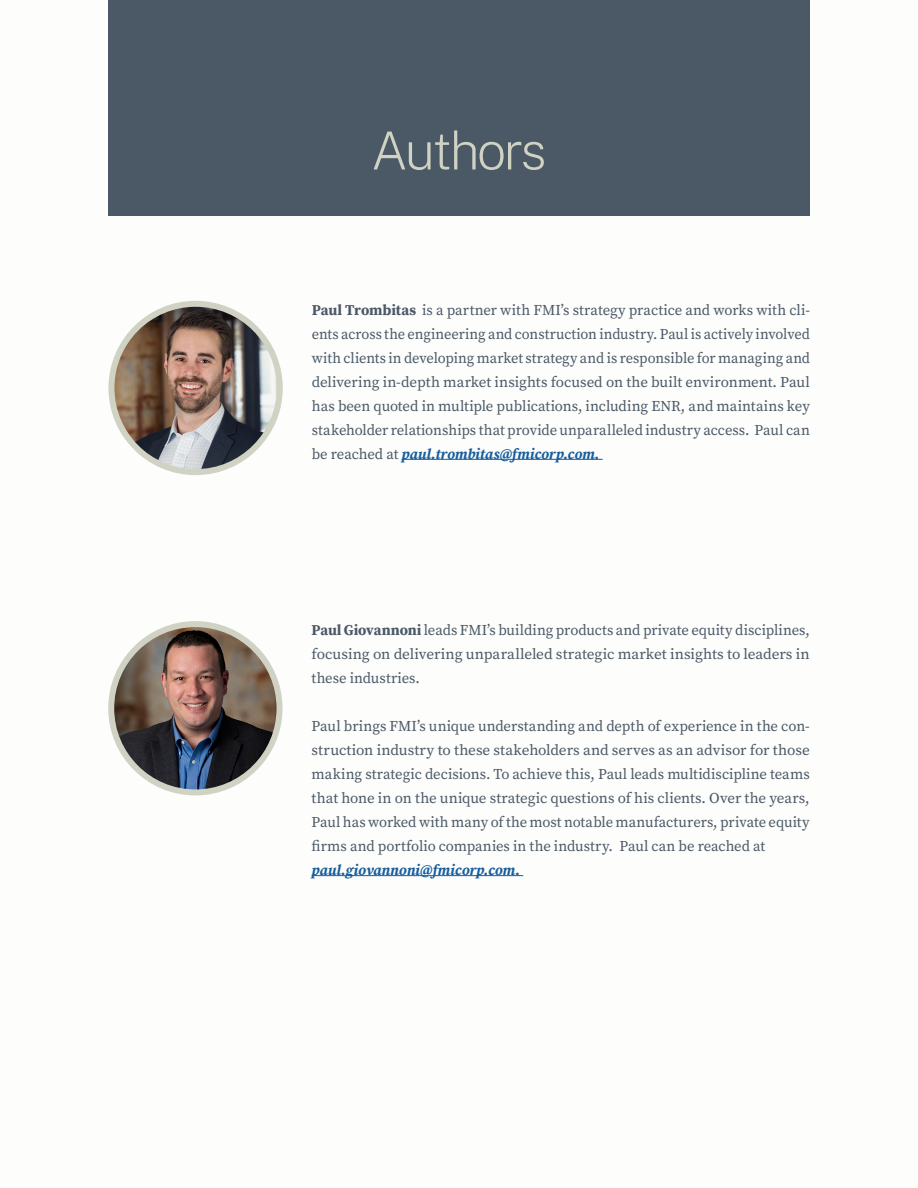
<style>
.page{position:relative;width:918px;height:1188px;background:#fff}
.page>*{position:absolute;margin:0;border:0;box-sizing:border-box;transform-origin:0 0}
.ByLine{font:200 52.5px "Public Sans";letter-spacing:-.05em;color:#d0d3c4}
.t1{font:15px/24px "Source Serif Pro";letter-spacing:-.005em;color:#4b5966;text-align:justify}
.t2{font:italic 700 15px "Source Serif Pro";letter-spacing:-.005em;color:#175d9e}
.s1{font-weight:700}
.s2{font-weight:700;font-style:italic;color:#175d9e}
</style>
<div class="page">
<div style="left:108px;top:0;width:702px;height:216px;background:#4b5966"></div>
<img style="left:111px;top:304px;width:169px;height:168px;border-radius:84px">
<div style="left:108px;top:301px;width:175px;height:174px;border:6px solid #d0d3c4;border-radius:50%"></div>
<hr style="left:402px;top:459px;width:201px;height:1px;background:#175d9e">
<img style="left:111px;top:624px;width:169px;height:168px;border-radius:84px">
<div style="left:108px;top:621px;width:175px;height:174px;border:6px solid #d0d3c4;border-radius:50%"></div>
<hr style="left:312px;top:875px;width:211px;height:1px;background:#175d9e">
<p class="ByLine" style="left:371px;top:112px;width:177px">Authors</p>
<p class="t1" style="left:312px;top:298px;width:500px"><span class="s1">Paul Trombitas</span> is a partner with FMI’s strategy practice and works with cli&shy;ents across the engineering and construction industry. Paul is actively involved with clients in developing market strategy and is responsible for managing and delivering in-depth market insights focused on the built environment. Paul has been quoted in multiple publications, including ENR, and maintains key stakeholder relationships that provide unparalleled industry access. Paul can be reached at <span class="s2">paul.trombitas@fmicorp.com.</span></p>
<p class="t1" style="left:312px;top:618px;width:500px"><span class="s1">Paul Giovannoni</span> leads FMI’s building products and private equity disciplines, focusing on delivering unparalleled strategic market insights to leaders in these industries.</p>
<p class="t1" style="left:312px;top:714px;width:500px">Paul brings FMI’s unique understanding and depth of experience in the con&shy;struction industry to these stakeholders and serves as an advisor for those making strategic decisions. To achieve this, Paul leads multidiscipline teams that hone in on the unique strategic questions of his clients. Over the years, Paul has worked with many of the most notable manufacturers, private equity firms and portfolio companies in the industry. Paul can be reached at</p>
<p class="t2" style="left:312px;top:860px;width:210px">paul.giovannoni@fmicorp.com.</p>
</div>
